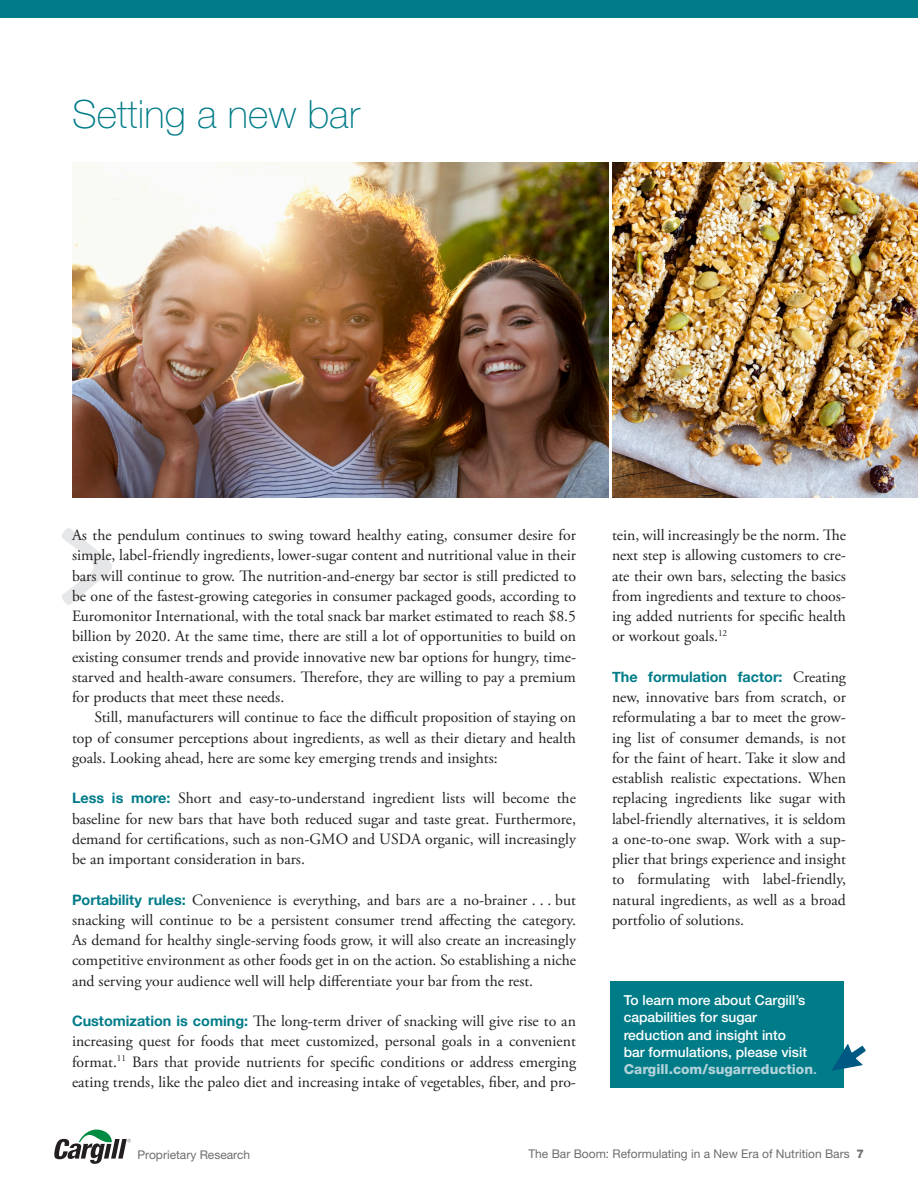
<style>
.page{position:relative;width:918px;height:1188px;background:#fff}
.page>*{position:absolute;margin:0;border:0;box-sizing:border-box;transform-origin:0 0}
.A_hed{font:100 39px "Helvetica Neue";letter-spacing:.005em;color:#007c89}
.text_serif_no_indent{font:15.75px/20.2px "Adobe Garamond Pro";color:#231f20;text-align:justify}
.text_serif_indent{font:15.75px/20.2px "Adobe Garamond Pro";color:#231f20;text-align:justify}
.text_serif_no_indent-2{font:700 14.4px "Helvetica Neue";color:#007c89}
.text_sans_no_indent{font:500 13.8px/17.2px "Helvetica Neue";color:#fff}
.t1{font:12px "Helvetica Neue";color:#6c6d70}
.s1{font-family:"Helvetica Neue";font-weight:700;font-size:14.4px;color:#007c89}
.s2{font-family:"Adobe Garamond Pro";font-weight:400;font-size:15.75px;color:#231f20}
.s3{font-weight:800;color:#b2d2d9}
.s4{color:#b2d2d9}
.s5{font-weight:800}
</style>
<div class="page">
<svg style="left:54px;top:1129px;width:77px;height:35px"></svg>
<svg style="left:61px;top:528px;width:51px;height:77px"></svg>
<div style="left:610px;top:981px;width:234px;height:107px;background:#007c89"></div>
<div style="left:0;top:0;width:918px;height:18px;background:#007c89"></div>
<img style="left:72px;top:162px;width:536px;height:335px">
<img style="left:613px;top:162px;width:305px;height:335px">
<svg style="left:832px;top:1044px;width:34px;height:27px"></svg>
<p class="A_hed" style="left:72px;top:91px;width:289px">Setting a new bar</p>
<p class="text_serif_no_indent" style="left:72px;top:525px;width:506px">As the pendulum continues to swing toward healthy eating, consumer desire for simple, label-friendly ingredients, lower-sugar content and nutritional value in their bars will continue to grow. The nutrition-and-energy bar sector is still predicted to be one of the fastest-growing categories in consumer packaged goods, according to Euromonitor International, with the total snack bar market estimated to reach $8.5 billion by 2020. At the same time, there are still a lot of opportunities to build on existing consumer trends and provide innovative new bar options for hungry, time&shy;starved and health-aware consumers. Therefore, they are willing to pay a premium for products that meet these needs.</p>
<p class="text_serif_indent" style="left:72px;top:708px;width:506px;text-indent:22px">Still, manufacturers will continue to face the difficult proposition of staying on top of consumer perceptions about ingredients, as well as their dietary and health goals. Looking ahead, here are some key emerging trends and insights:</p>
<p class="text_serif_no_indent" style="left:72px;top:789px;width:506px"><span class="s1">Less is more:</span> Short and easy-to-understand ingredient lists will become the baseline for new bars that have both reduced sugar and taste great. Furthermore, demand for certifications, such as non-GMO and USDA organic, will increasingly be an important consideration in bars.</p>
<p class="text_serif_no_indent" style="left:72px;top:890px;width:506px"><span class="s1">Portability rules:</span> Convenience is everything, and bars are a no-brainer . . . but snacking will continue to be a persistent consumer trend affecting the category.<br>As demand for healthy single-serving foods grow, it will also create an increasingly competitive environment as other foods get in on the action. So establishing a niche and serving your audience well will help differentiate your bar from the rest.</p>
<p class="text_serif_no_indent" style="left:72px;top:1011px;width:506px"><span class="s1">Customization is coming:</span> The long-term driver of snacking will give rise to an increasing quest for foods that meet customized, personal goals in a convenient format.<sup>11</sup> Bars that provide nutrients for specific conditions or address emerging eating trends, like the paleo diet and increasing intake of vegetables, fiber, and pro-</p>
<p class="text_serif_no_indent" style="left:612px;top:525px;width:236px">tein, will increasingly be the norm. The next step is allowing customers to cre&shy;ate their own bars, selecting the basics from ingredients and texture to choos&shy;ing added nutrients for specific health or workout goals.<sup>12</sup></p>
<p class="text_serif_no_indent-2" style="left:612px;top:668px;width:236px">The formulation factor: <span class="s2">Creating</span></p>
<p class="text_serif_no_indent" style="left:612px;top:687px;width:236px">new, innovative bars from scratch, or reformulating a bar to meet the grow&shy;ing list of consumer demands, is not for the faint of heart. Take it slow and establish realistic expectations. When replacing ingredients like sugar with label-friendly alternatives, it is seldom a one-to-one swap. Work with a sup&shy;plier that brings experience and insight to formulating with label-friendly, natural ingredients, as well as a broad portfolio of solutions.</p>
<p class="text_sans_no_indent" style="left:624px;top:991px;width:195px">To learn more about Cargill’s capabilities for sugar reduction and insight into<br>bar formulations, please visit<br><span class="s3">Cargill.com/sugarreduction</span><span class="s4">.</span></p>
<p class="t1" style="left:138px;top:1147px;width:114px">Proprietary Research</p>
<p class="t1" style="left:528px;top:1147px;width:337px">The Bar Boom: Reformulating in a New Era of Nutrition Bars <span class="s5">7</span></p>
</div>
